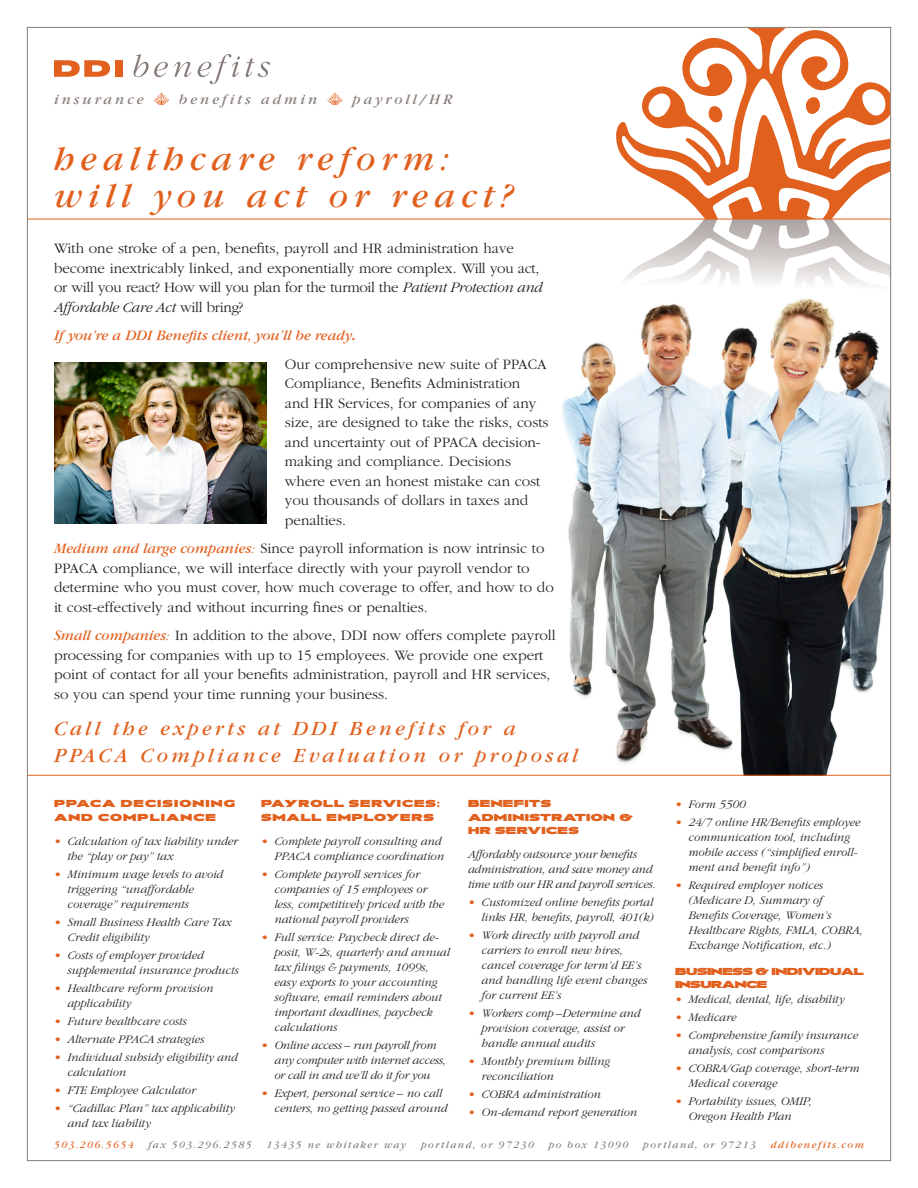
<style>
.page{position:relative;width:918px;height:1188px;background:#fff}
.page>*{position:absolute;margin:0;border:0;box-sizing:border-box;transform-origin:0 0}
.t1{font:italic 36px/37.2px "Garamond";letter-spacing:.17em;color:#e1601e}
.call_to_action{font:italic 21px/27px "Garamond";letter-spacing:.16em;color:#e1601e}
.intro{font:300 15px/19.5px "Garamond";color:#231f20}
.intro-2{font:italic 15px "Garamond";color:#e1601e}
.t2{font:italic 15px "Garamond";letter-spacing:.2em;color:#867b76}
.bullet{font:italic 300 12px/15px "Garamond";color:#231f20}
.bullet-2{font:italic 300 12px/15px "Garamond";letter-spacing:-.02em;color:#231f20}
.t3{font:italic 10.5px "Garamond";letter-spacing:.14em;color:#867b76}
.product_head{font:900 10.5px/13.5px "Anisette";letter-spacing:.04em;color:#e1601e}
.product_head-2{font:900 10.5px/13.5px "Anisette";letter-spacing:.08em;color:#e1601e}
.product_head-3{font:900 10.5px/13.5px "Anisette";letter-spacing:.1em;color:#e1601e}
.product_head-4{font:900 10.5px/13.5px "Anisette";letter-spacing:-.04em;color:#e1601e}
.t4{font:italic 10.5px "Garamond";letter-spacing:.14em;color:#e1601e}
.s1{font-style:italic}
.s2{font-weight:700}
.s3{font-weight:400;font-style:italic;color:#e1601e}
.s4{font-style:italic;color:#e1601e}
.s5{font-style:normal;color:#e1601e}
</style>
<div class="page">
<img style="left:556px;top:342px;width:333px;height:433px">
<svg style="left:154px;top:92px;width:15px;height:12px"></svg>
<svg style="left:328px;top:92px;width:14px;height:12px"></svg>
<svg style="left:54px;top:60px;width:56px;height:17px"></svg>
<div style="left:115px;top:60px;width:8px;height:17px;background:#e1601e"></div>
<svg style="left:134px;top:54px;width:34px;height:23px"></svg>
<svg style="left:174px;top:62px;width:17px;height:15px"></svg>
<svg style="left:198px;top:54px;width:42px;height:30px"></svg>
<svg style="left:246px;top:58px;width:24px;height:19px"></svg>
<img style="left:617px;top:220px;width:275px;height:241px">
<svg style="left:616px;top:26px;width:276px;height:193px"></svg>
<div style="left:891px;top:41px;width:27px;height:325px;background:#fff"></div>
<div style="left:661px;top:0;width:256px;height:28px;background:#fff"></div>
<hr style="left:27px;top:219px;width:864px;height:1px;background:#e1601e">
<hr style="left:27px;top:775px;width:864px;height:1px;background:#e1601e">
<img style="left:54px;top:362px;width:213px;height:162px">
<p class="t2" style="left:54px;top:92px;width:91px">insurance</p>
<p class="t2" style="left:179px;top:92px;width:140px">benefits admin</p>
<p class="t2" style="left:353px;top:92px;width:102px">payroll/HR</p>
<p class="t1" style="left:54px;top:141px;width:461px">healthcare reform: will you act or react?</p>
<p class="intro" style="left:54px;top:239px;width:490px">With one stroke of a pen, benefits, payroll and HR administration have become inextricably linked, and exponentially more complex. Will you act, or will you react? How will you plan for the turmoil the <span class="s1">Patient Protection and Affordable Care Act</span> will bring?</p>
<p class="intro-2" style="left:54px;top:328px;width:303px">If you’re a DDI Benefits client, you’ll be ready<span class="s2">.</span></p>
<p class="intro" style="left:285px;top:354px;width:265px">Our comprehensive new suite of PPACA Compliance, Benefits Administration<br>and HR Services, for companies of any size, are designed to take the risks, costs and uncertainty out of PPACA decision&shy;making and compliance. Decisions where even an honest mistake can cost you thousands of dollars in taxes and penalties.</p>
<p class="intro" style="left:54px;top:539px;width:501px"><span class="s3">Medium and large companies</span><span class="s4">:</span> Since payroll information is now intrinsic to PPACA compliance, we will interface directly with your payroll vendor to determine who you must cover, how much coverage to offer, and how to do it cost-effectively and without incurring fines or penalties.</p>
<p class="intro" style="left:54px;top:626px;width:503px"><span class="s3">Small companies</span><span class="s4">:</span> In addition to the above, DDI now offers complete payroll processing for companies with up to 15 employees. We provide one expert point of contact for all your benefits administration, payroll and HR services, so you can spend your time running your business.</p>
<p class="call_to_action" style="left:54px;top:715px;width:526px">Call the experts at DDI Benefits for a<br>PPACA Compliance Evaluation or proposal</p>
<p class="product_head-3" style="left:54px;top:797px;width:183px">PPACA DECISIONING<br>AND COMPLIANCE</p>
<p class="bullet" style="left:68px;top:834px;width:172px;text-indent:-14px"><span class="s5">•</span> Calculation of tax liability under the “play or pay” tax</p>
<p class="bullet" style="left:68px;top:867px;width:157px;text-indent:-14px"><span class="s5">•</span> Minimum wage levels to avoid triggering “unaffordable coverage” requirements</p>
<p class="bullet" style="left:68px;top:915px;width:165px;text-indent:-14px"><span class="s5">•</span> Small Business Health Care Tax<br>Credit eligibility</p>
<p class="bullet" style="left:68px;top:948px;width:173px;text-indent:-14px"><span class="s5">•</span> Costs of employer provided supplemental insurance products</p>
<p class="bullet" style="left:68px;top:981px;width:147px;text-indent:-14px"><span class="s5">•</span> Healthcare reform provision applicability</p>
<p class="bullet" style="left:54px;top:1014px;width:134px"><span class="s5">•</span> Future healthcare costs</p>
<p class="bullet" style="left:54px;top:1032px;width:152px"><span class="s5">•</span> Alternate PPACA strategies</p>
<p class="bullet" style="left:68px;top:1050px;width:172px;text-indent:-14px"><span class="s5">•</span> Individual subsidy eligibility and calculation</p>
<p class="bullet" style="left:54px;top:1083px;width:143px"><span class="s5">•</span> FTE Employee Calculator</p>
<p class="bullet" style="left:68px;top:1101px;width:169px;text-indent:-14px"><span class="s5">•</span> “Cadillac Plan” tax applicability and tax liability</p>
<p class="product_head-2" style="left:261px;top:797px;width:180px">PAYROLL SERVICES:<br>SMALL EMPLOYERS</p>
<p class="bullet" style="left:261px;top:834px;width:185px;text-align:right"><span class="s5">•</span> Complete payroll consulting and<br>PPACA compliance coordination</p>
<p class="bullet" style="left:274px;top:867px;width:171px;text-indent:-14px"><span class="s5">•</span> Complete payroll services for companies of 15 employees or less, competitively priced with the national payroll providers</p>
<p class="bullet" style="left:274px;top:930px;width:177px;text-indent:-14px"><span class="s5">•</span> Full service: Paycheck direct de&shy;posit, W-2s, quarterly and annual tax filings &amp; payments, 1099s, easy exports to your accounting software, email reminders about important deadlines, paycheck calculations</p>
<p class="bullet-2" style="left:274px;top:1038px;width:173px;text-indent:-14px"><span class="s5">•</span> Online access – run payroll from any computer with internet access, or call in and we’ll do it for you</p>
<p class="bullet" style="left:274px;top:1086px;width:175px;text-indent:-14px"><span class="s5">•</span> Expert, personal service – no call centers, no getting passed around</p>
<p class="product_head" style="left:468px;top:797px;width:167px">BENEFITS<br>ADMINISTRATION &amp;<br>HR SERVICES</p>
<p class="bullet-2" style="left:468px;top:847px;width:189px">Affordably outsource your benefits administration, and save money and time with our HR and payroll services.</p>
<p class="bullet" style="left:468px;top:895px;width:187px;text-align:right"><span class="s5">•</span> Customized online benefits portal links HR, benefits, payroll, 401(k)</p>
<p class="bullet" style="left:482px;top:928px;width:167px;text-indent:-14px"><span class="s5">•</span> Work directly with payroll and carriers to enroll new hires, cancel coverage for term’d EE’s and handling life event changes for current EE’s</p>
<p class="bullet" style="left:482px;top:1006px;width:161px;text-indent:-14px"><span class="s5">•</span> Workers comp –Determine and provision coverage, assist or handle annual audits</p>
<p class="bullet" style="left:482px;top:1054px;width:130px;text-indent:-14px"><span class="s5">•</span> Monthly premium billing reconciliation</p>
<p class="bullet" style="left:468px;top:1087px;width:134px"><span class="s5">•</span> COBRA administration</p>
<p class="bullet" style="left:468px;top:1105px;width:171px"><span class="s5">•</span> On-demand report generation</p>
<p class="bullet" style="left:675px;top:797px;width:72px"><span class="s5">•</span> Form 5500</p>
<p class="bullet" style="left:688px;top:815px;width:173px;text-indent:-14px"><span class="s5">•</span> 24/7 online HR/Benefits employee communication tool, including mobile access (“simplified enroll&shy;ment and benefit info”)</p>
<p class="bullet" style="left:688px;top:878px;width:176px;text-indent:-14px"><span class="s5">•</span> Required employer notices (Medicare D, Summary of<br>Benefits Coverage, Women’s<br>Healthcare Rights, FMLA, COBRA,<br>Exchange Notification, etc.)</p>
<p class="product_head-4" style="left:675px;top:964px;width:190px">BUSINESS &amp; INDIVIDUAL<br>INSURANCE</p>
<p class="bullet" style="left:675px;top:992px;width:171px"><span class="s5">•</span> Medical, dental, life, disability</p>
<p class="bullet" style="left:675px;top:1010px;width:63px"><span class="s5">•</span> Medicare</p>
<p class="bullet" style="left:688px;top:1028px;width:171px;text-indent:-14px"><span class="s5">•</span> Comprehensive family insurance analysis, cost comparisons</p>
<p class="bullet" style="left:688px;top:1061px;width:172px;text-indent:-14px"><span class="s5">•</span> COBRA/Gap coverage, short-term<br>Medical coverage</p>
<p class="bullet" style="left:675px;top:1094px;width:139px;text-align:center"><span class="s5">•</span> Portability issues, OMIP,<br>Oregon Health Plan</p>
<p class="t4" style="left:54px;top:1139px;width:81px">503.206.5654</p>
<p class="t3" style="left:149px;top:1139px;width:105px">fax 503.296.2585</p>
<p class="t3" style="left:267px;top:1139px;width:141px">13435 ne whitaker way</p>
<p class="t3" style="left:421px;top:1139px;width:114px">portland, or 97230</p>
<p class="t3" style="left:549px;top:1139px;width:81px">po box 13090</p>
<p class="t3" style="left:643px;top:1139px;width:114px">portland, or 97213</p>
<p class="t4" style="left:771px;top:1139px;width:95px">ddibenefits.com</p>
</div>
